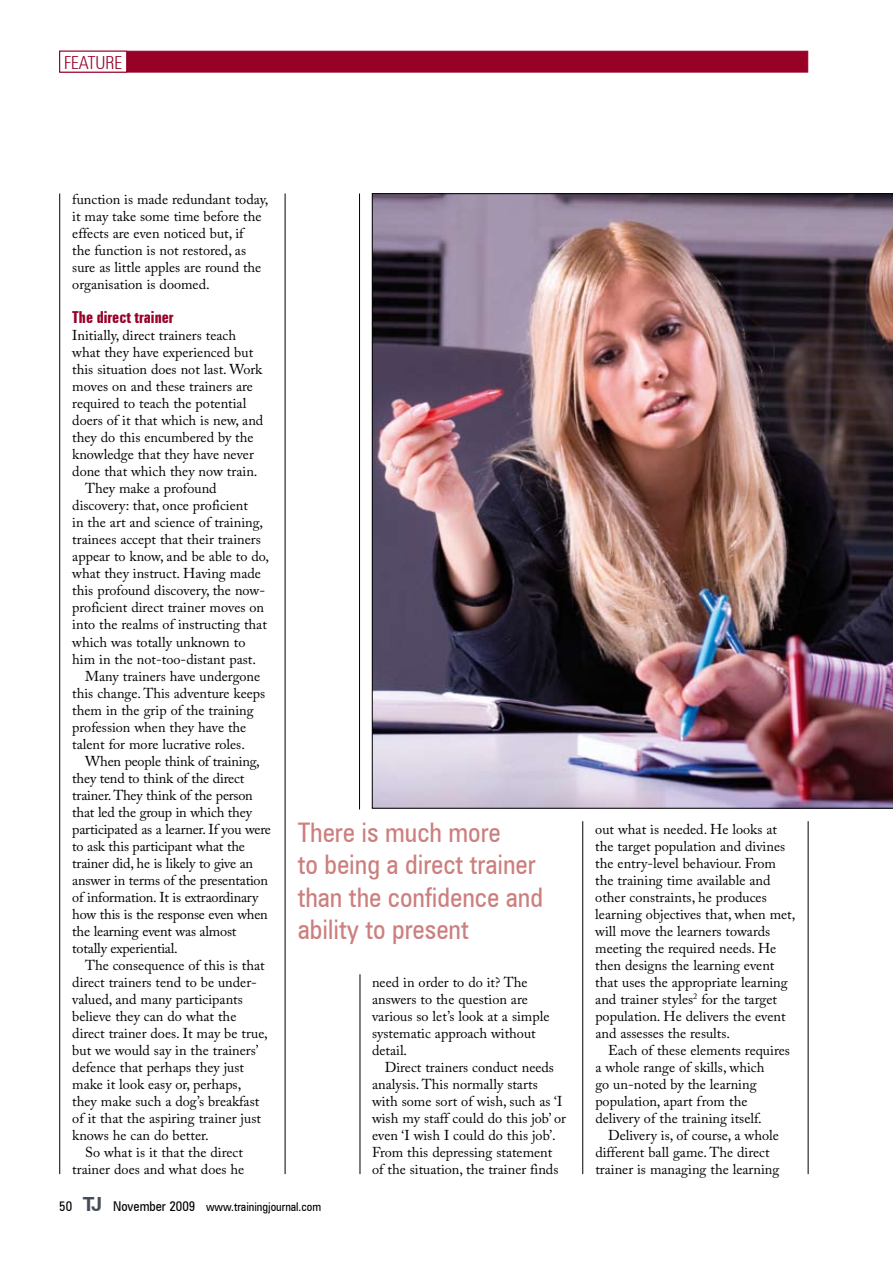
<style>
.page{position:relative;width:893px;height:1263px;background:#fff}
.page>*{position:absolute;margin:0;border:0;box-sizing:border-box;transform-origin:0 0}
.t1{font:condensed 27px/32.4px "Zurich BT";color:#cb7f7e}
.t2{font:300 condensed 18px "Zurich BT";color:#990027}
.t3{font:700 extra-condensed 16.5px "Zurich BT";color:#990027}
.t4{font:14.25px/17px "Adobe Caslon Pro";color:#000}
.t5{font:condensed 12px "Zurich BT";color:#000}
.s1{font-size:13.5px}
.s2{font-weight:700;font-stretch:normal;font-size:19.5px;color:#444e5a}
</style>
<div class="page">
<hr style="left:285px;top:193px;width:1px;height:981px;background:#000">
<hr style="left:59px;top:193px;width:1px;height:981px;background:#000">
<div style="left:60px;top:51px;width:748px;height:21px;background:#990027;border:1px solid #990027"></div>
<div style="left:60px;top:51px;width:67px;height:21px;background:#fff"></div>
<hr style="left:808px;top:821px;width:1px;height:353px;background:#000">
<hr style="left:582px;top:821px;width:1px;height:353px;background:#000">
<img style="left:372px;top:193px;width:521px;height:615px">
<hr style="left:359px;top:193px;width:1px;height:616px;background:#000">
<hr style="left:360px;top:974px;width:1px;height:200px;background:#000">
<p class="t2" style="left:64px;top:51px;width:60px">FEATURE</p>
<p class="t4" style="left:72px;top:191px;width:198px">function is made redundant today, it may take some time before the effects are even noticed but, if<br>the function is not restored, as sure as little apples are round the organisation is doomed.</p>
<p class="t3" style="left:72px;top:308px;width:103px">The direct trainer</p>
<p class="t4" style="left:72px;top:327px;width:165px">Initially, direct trainers teach</p>
<p class="t4" style="left:72px;top:344px;width:182px">what they have experienced but</p>
<p class="t4" style="left:72px;top:361px;width:191px">this situation does not last. Work</p>
<p class="t4" style="left:72px;top:378px;width:182px">moves on and these trainers are</p>
<p class="t4" style="left:72px;top:395px;width:176px">required to teach the potential</p>
<p class="t4" style="left:72px;top:412px;width:193px">doers of it that which is new, and</p>
<p class="t4" style="left:72px;top:429px;width:183px">they do this encumbered by the</p>
<p class="t4" style="left:72px;top:446px;width:183px">knowledge that they have never</p>
<p class="t4" style="left:72px;top:463px;width:187px">done that which they now train.</p>
<p class="t4" style="left:85px;top:480px;width:133px">They make a profound</p>
<p class="t4" style="left:72px;top:497px;width:177px">discovery: that, once proficient</p>
<p class="t4" style="left:72px;top:514px;width:192px">in the art and science of training,</p>
<p class="t4" style="left:72px;top:531px;width:190px">trainees accept that their trainers</p>
<p class="t4" style="left:72px;top:548px;width:198px">appear to know, and be able to do,</p>
<p class="t4" style="left:72px;top:565px;width:190px">what they instruct. Having made</p>
<p class="t4" style="left:72px;top:582px;width:194px">this profound discovery, the now-</p>
<p class="t4" style="left:72px;top:599px;width:193px">proficient direct trainer moves on</p>
<p class="t4" style="left:72px;top:616px;width:196px">into the realms of instructing that</p>
<p class="t4" style="left:72px;top:633px;width:175px">which was totally unknown to</p>
<p class="t4" style="left:72px;top:650px;width:185px">him in the not-too-distant past.</p>
<p class="t4" style="left:85px;top:667px;width:177px">Many trainers have undergone</p>
<p class="t4" style="left:72px;top:684px;width:194px">this change. This adventure keeps</p>
<p class="t4" style="left:72px;top:701px;width:183px">them in the grip of the training</p>
<p class="t4" style="left:72px;top:718px;width:176px">profession when they have the</p>
<p class="t4" style="left:72px;top:735px;width:174px">talent for more lucrative roles.</p>
<p class="t4" style="left:85px;top:752px;width:176px">When people think of training,</p>
<p class="t4" style="left:72px;top:769px;width:173px">they tend to think of the direct</p>
<p class="t4" style="left:72px;top:786px;width:182px">trainer. They think of the person</p>
<p class="t4" style="left:72px;top:803px;width:181px">that led the group in which they</p>
<p class="t4" style="left:72px;top:820px;width:200px">participated as a learner. If you were</p>
<p class="t4" style="left:72px;top:837px;width:174px">to ask this participant what the</p>
<p class="t4" style="left:72px;top:854px;width:182px">trainer did, he is likely to give an</p>
<p class="t4" style="left:72px;top:871px;width:197px">answer in terms of the presentation</p>
<p class="t4" style="left:72px;top:888px;width:187px">of information. It is extraordinary</p>
<p class="t4" style="left:72px;top:905px;width:197px">how this is the response even when</p>
<p class="t4" style="left:72px;top:922px;width:166px">the learning event was almost</p>
<p class="t4" style="left:72px;top:939px;width:107px">totally experiential.</p>
<p class="t4" style="left:85px;top:956px;width:181px">The consequence of this is that</p>
<p class="t4" style="left:72px;top:973px;width:186px">direct trainers tend to be under-</p>
<p class="t4" style="left:72px;top:990px;width:172px">valued, and many participants</p>
<p class="t4" style="left:72px;top:1007px;width:166px">believe they can do what the</p>
<p class="t4" style="left:72px;top:1024px;width:197px">direct trainer does. It may be true,</p>
<p class="t4" style="left:72px;top:1041px;width:188px">but we would say in the trainers’</p>
<p class="t4" style="left:72px;top:1058px;width:173px">defence that perhaps they just</p>
<p class="t4" style="left:72px;top:1075px;width:171px">make it look easy or, perhaps,</p>
<p class="t4" style="left:72px;top:1092px;width:189px">they make such a dog’s breakfast</p>
<p class="t4" style="left:72px;top:1109px;width:190px">of it that the aspiring trainer just</p>
<p class="t4" style="left:72px;top:1126px;width:138px">knows he can do better.</p>
<p class="t4" style="left:85px;top:1143px;width:159px">So what is it that the direct</p>
<p class="t4" style="left:72px;top:1160px;width:174px">trainer does and what does he</p>
<h1 class="t1" style="left:298px;top:816px;width:247px">There is much more<br>to being a direct trainer than the confidence and ability to present</h1>
<p class="t4" style="left:372px;top:973px;width:179px">need in order to do it? The answers to the question are various so let’s look at a simple systematic approach without detail.</p>
<p class="t4" style="left:372px;top:1058px;width:195px;text-indent:13px">Direct trainers conduct needs analysis. This normally starts with some sort of wish, such as ‘I wish my staff could do this job’ or even ‘I wish I could do this job’.<br>From this depressing statement of the situation, the trainer finds</p>
<p class="t5" style="left:59px;top:1199px;width:263px"><span class="s1">50</span> <span class="s2">TJ</span> <span class="s1">November 2009</span> www.trainingjournal.com</p>
<p class="t4" style="left:595px;top:820px;width:202px">out what is needed. He looks at the target population and divines the entry-level behaviour. From the training time available and other constraints, he produces learning objectives that, when met, will move the learners towards meeting the required needs. He then designs the learning event that uses the appropriate learning and trainer styles<sup>2</sup> for the target population. He delivers the event and assesses the results.</p>
<p class="t4" style="left:595px;top:1041px;width:196px;text-indent:13px">Each of these elements requires a whole range of skills, which<br>go un-noted by the learning population, apart from the delivery of the training itself.</p>
<p class="t4" style="left:595px;top:1126px;width:186px;text-indent:13px">Delivery is, of course, a whole different ball game. The direct trainer is managing the learning</p>
</div>
